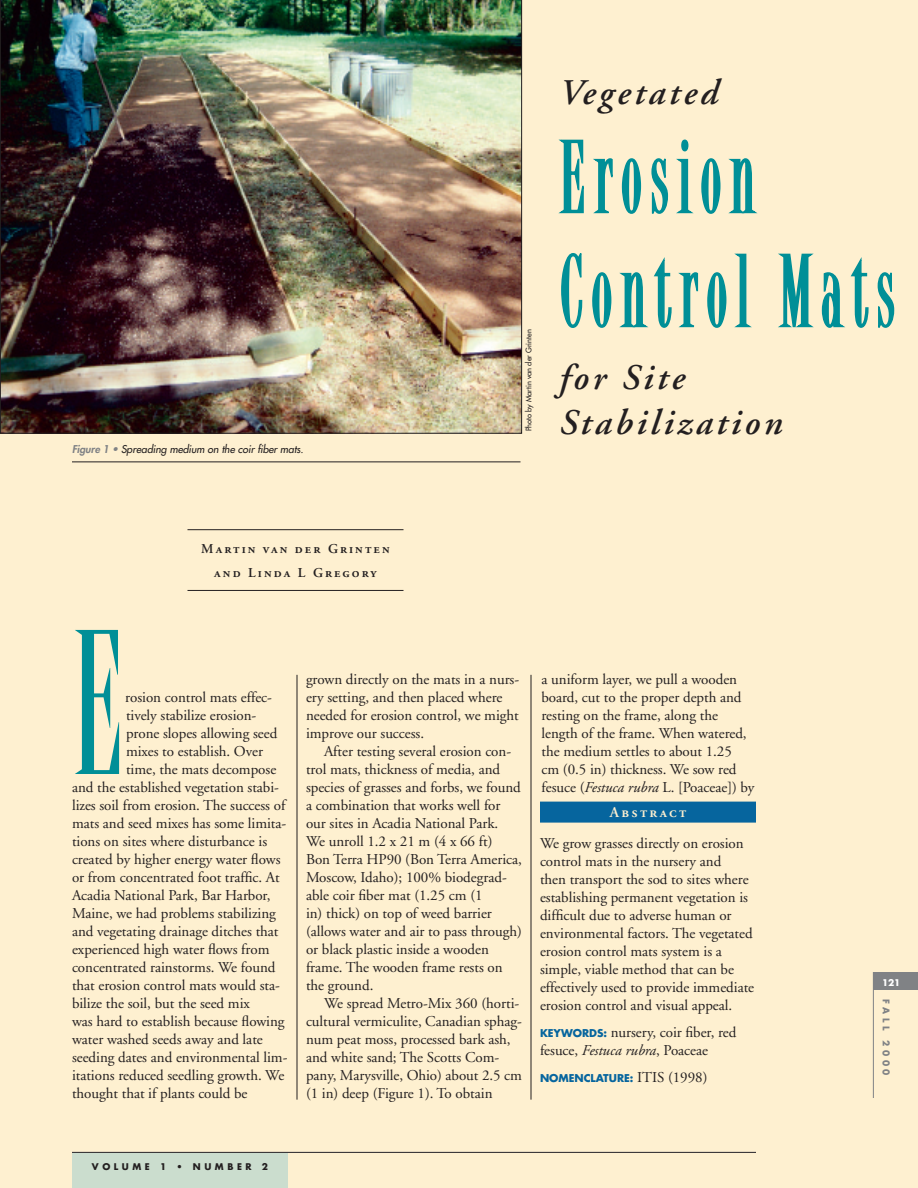
<style>
.page{position:relative;width:918px;height:1188px;background:#fef0d0}
.page>*{position:absolute;margin:0;border:0;box-sizing:border-box;transform-origin:0 0}
.t1{font:216px "Latino Elongated Plain";color:#008f97}
.t2{font:108px/114px "Latino Elongated Plain";letter-spacing:.075em;color:#008f97}
.t3{font:36px/45px "Adobe Garamond Semibold Italic Os F";letter-spacing:.095em;color:#231f20}
.t4{font:15px/18px "Adobe Garamond";color:#231f20}
.t5{font:13.5px/24px "Adobe Garamond Semibold SC";letter-spacing:.155em;color:#231f20;text-align:center}
.t6{font:italic 10.5px "Futura";letter-spacing:-.005em;color:#231f20}
.t7{font:700 10.5px "Futura";letter-spacing:-.005em;color:#06659e}
.t8{font:700 9px "Futura";letter-spacing:.395em;color:#231f20}
.t9{font:700 9px "Futura";letter-spacing:.395em;color:#808285}
.t10{font:700 9px "Futura";color:#fff}
.t11{font:7.5px "Futura";letter-spacing:-.005em;color:#231f20}
.s1{font-weight:800;color:#808285}
.s2{font-style:italic}
.s3{font-family:"Adobe Garamond Semibold SC";color:#fef0d0}
.s4{font-family:"Futura";font-weight:700;font-size:10.5px;color:#06659e}
.s5{font-family:"Adobe Garamond";font-weight:400;font-size:15px;color:#231f20}
</style>
<div class="page">
<div style="left:72px;top:1152px;width:216px;height:36px;background:#cbddce"></div>
<hr style="left:72px;top:1152px;width:684px;height:1px;background:#231f20">
<div style="left:873px;top:972px;width:45px;height:18px;background:#808285"></div>
<hr style="left:873px;top:972px;width:1px;height:126px;background:#808285">
<svg style="left:558px;top:139px;width:55px;height:75px"></svg>
<svg style="left:621px;top:158px;width:21px;height:56px"></svg>
<svg style="left:651px;top:139px;width:107px;height:75px"></svg>
<svg style="left:561px;top:253px;width:22px;height:75px"></svg>
<svg style="left:592px;top:258px;width:107px;height:70px"></svg>
<svg style="left:707px;top:253px;width:45px;height:75px"></svg>
<svg style="left:778px;top:253px;width:91px;height:75px"></svg>
<svg style="left:877px;top:272px;width:18px;height:56px"></svg>
<div style="left:540px;top:802px;width:216px;height:21px;background:#06659e"></div>
<hr style="left:72px;top:462px;width:448px;height:1px;background:#231f20">
<hr style="left:188px;top:529px;width:216px;height:1px;background:#231f20">
<hr style="left:188px;top:590px;width:216px;height:1px;background:#231f20">
<hr style="left:297px;top:675px;width:1px;height:425px;background:#231f20">
<hr style="left:531px;top:675px;width:1px;height:425px;background:#231f20">
<img style="left:0;top:0;width:522px;height:434px">
<p class="t6" style="left:72px;top:442px;width:233px"><span class="s1">Figure 1 •</span> Spreading medium on the coir fiber mats.</p>
<p class="t5" style="left:201px;top:536px;width:190px">Martin van der Grinten and Linda L Gregory</p>
<p class="t11" style="left:524px;top:431px;width:104px;rotate:-90deg">Photo by Martin van der Grinten</p>
<p class="t3" style="left:560px;top:70px;width:160px">Vegetated</p>
<p class="t2" style="left:560px;top:118px;width:338px">Erosion<br>Control Mats</p>
<p class="t3" style="left:560px;top:355px;width:225px">for Site<br>Stabilization</p>
<p class="t1" style="left:72px;top:573px;width:55px">E</p>
<p class="t4" style="left:125px;top:688px;width:148px">rosion control mats effec-</p>
<p class="t4" style="left:126px;top:706px;width:132px">tively stabilize erosion-</p>
<p class="t4" style="left:126px;top:724px;width:153px">prone slopes allowing seed</p>
<p class="t4" style="left:126px;top:742px;width:139px">mixes to establish. Over</p>
<p class="t4" style="left:126px;top:760px;width:152px">time, the mats decompose</p>
<p class="t4" style="left:72px;top:778px;width:209px">and the established vegetation stabi-</p>
<p class="t4" style="left:72px;top:796px;width:215px">lizes soil from erosion. The success of</p>
<p class="t4" style="left:72px;top:814px;width:216px">mats and seed mixes has some limita-</p>
<p class="t4" style="left:72px;top:832px;width:197px">tions on sites where disturbance is</p>
<p class="t4" style="left:72px;top:850px;width:210px">created by higher energy water flows</p>
<p class="t4" style="left:72px;top:868px;width:209px">or from concentrated foot traffic. At</p>
<p class="t4" style="left:72px;top:886px;width:200px">Acadia National Park, Bar Harbor,</p>
<p class="t4" style="left:72px;top:904px;width:205px">Maine, we had problems stabilizing</p>
<p class="t4" style="left:72px;top:922px;width:208px">and vegetating drainage ditches that</p>
<p class="t4" style="left:72px;top:940px;width:199px">experienced high water flows from</p>
<p class="t4" style="left:72px;top:958px;width:205px">concentrated rainstorms. We found</p>
<p class="t4" style="left:72px;top:976px;width:209px">that erosion control mats would sta-</p>
<p class="t4" style="left:72px;top:994px;width:179px">bilize the soil, but the seed mix</p>
<p class="t4" style="left:72px;top:1012px;width:214px">was hard to establish because flowing</p>
<p class="t4" style="left:72px;top:1030px;width:192px">water washed seeds away and late</p>
<p class="t4" style="left:72px;top:1048px;width:217px">seeding dates and environmental lim-</p>
<p class="t4" style="left:72px;top:1066px;width:214px">itations reduced seedling growth. We</p>
<p class="t4" style="left:72px;top:1084px;width:177px">thought that if plants could be</p>
<p class="t4" style="left:306px;top:670px;width:215px">grown directly on the mats in a nurs-</p>
<p class="t4" style="left:306px;top:688px;width:198px">ery setting, and then placed where</p>
<p class="t4" style="left:306px;top:706px;width:214px">needed for erosion control, we might</p>
<p class="t4" style="left:306px;top:724px;width:120px">improve our success.</p>
<p class="t4" style="left:324px;top:742px;width:189px">After testing several erosion con-</p>
<p class="t4" style="left:306px;top:760px;width:196px">trol mats, thickness of media, and</p>
<p class="t4" style="left:306px;top:778px;width:216px">species of grasses and forbs, we found</p>
<p class="t4" style="left:306px;top:796px;width:196px">a combination that works well for</p>
<p class="t4" style="left:306px;top:814px;width:194px">our sites in Acadia National Park.</p>
<p class="t4" style="left:306px;top:832px;width:188px">We unroll 1.2 x 21 m (4 x 66 ft)</p>
<p class="t4" style="left:306px;top:850px;width:218px">Bon Terra HP90 (Bon Terra America,</p>
<p class="t4" style="left:306px;top:868px;width:202px">Moscow, Idaho); 100% biodegrad-</p>
<p class="t4" style="left:306px;top:886px;width:178px">able coir fiber mat (1.25 cm (1</p>
<p class="t4" style="left:306px;top:904px;width:187px">in) thick) on top of weed barrier</p>
<p class="t4" style="left:306px;top:922px;width:217px">(allows water and air to pass through)</p>
<p class="t4" style="left:306px;top:940px;width:185px">or black plastic inside a wooden</p>
<p class="t4" style="left:306px;top:958px;width:198px">frame. The wooden frame rests on</p>
<p class="t4" style="left:306px;top:976px;width:69px">the ground.</p>
<p class="t4" style="left:324px;top:994px;width:197px">We spread Metro-Mix 360 (horti-</p>
<p class="t4" style="left:306px;top:1012px;width:218px">cultural vermiculite, Canadian sphag-</p>
<p class="t4" style="left:306px;top:1030px;width:206px">num peat moss, processed bark ash,</p>
<p class="t4" style="left:306px;top:1048px;width:195px">and white sand; The Scotts Com-</p>
<p class="t4" style="left:306px;top:1066px;width:217px">pany, Marysville, Ohio) about 2.5 cm</p>
<p class="t4" style="left:306px;top:1084px;width:188px">(1 in) deep (Figure 1). To obtain</p>
<p class="t4" style="left:542px;top:670px;width:215px">a uniform layer, we pull a wooden board, cut to the proper depth and resting on the frame, along the length of the frame. When watered, the medium settles to about 1.25<br>cm (0.5 in) thickness. We sow red fesuce (<span class="s2">Festuca rubra</span> L. [Poaceae]) by</p>
<p class="t4" style="left:540px;top:796px;width:205px;line-height:31.5px;text-indent:70px"><span class="s3">Abstract<br></span>We grow grasses directly on erosion</p>
<p class="t4" style="left:540px;top:852px;width:216px">control mats in the nursery and<br>then transport the sod to sites where establishing permanent vegetation is difficult due to adverse human or environmental factors. The vegetated erosion control mats system is a simple, viable method that can be effectively used to provide immediate erosion control and visual appeal.</p>
<p class="t4" style="left:540px;top:1023px;width:198px"><span class="s4">KEYWORDS:</span> nursery, coir fiber, red fesuce, <span class="s2">Festuca rubra</span>, Poaceae</p>
<p class="t7" style="left:540px;top:1071px;width:169px">NOMENCLATURE: <span class="s5">ITIS (1998)</span></p>
<p class="t8" style="left:92px;top:1160px;width:178px">VOLUME 1 • NUMBER 2</p>
<p class="t10" style="left:882px;top:976px;width:20px">121</p>
<p class="t9" style="left:892px;top:999px;width:78px;rotate:90deg">FALL 2000</p>
</div>
